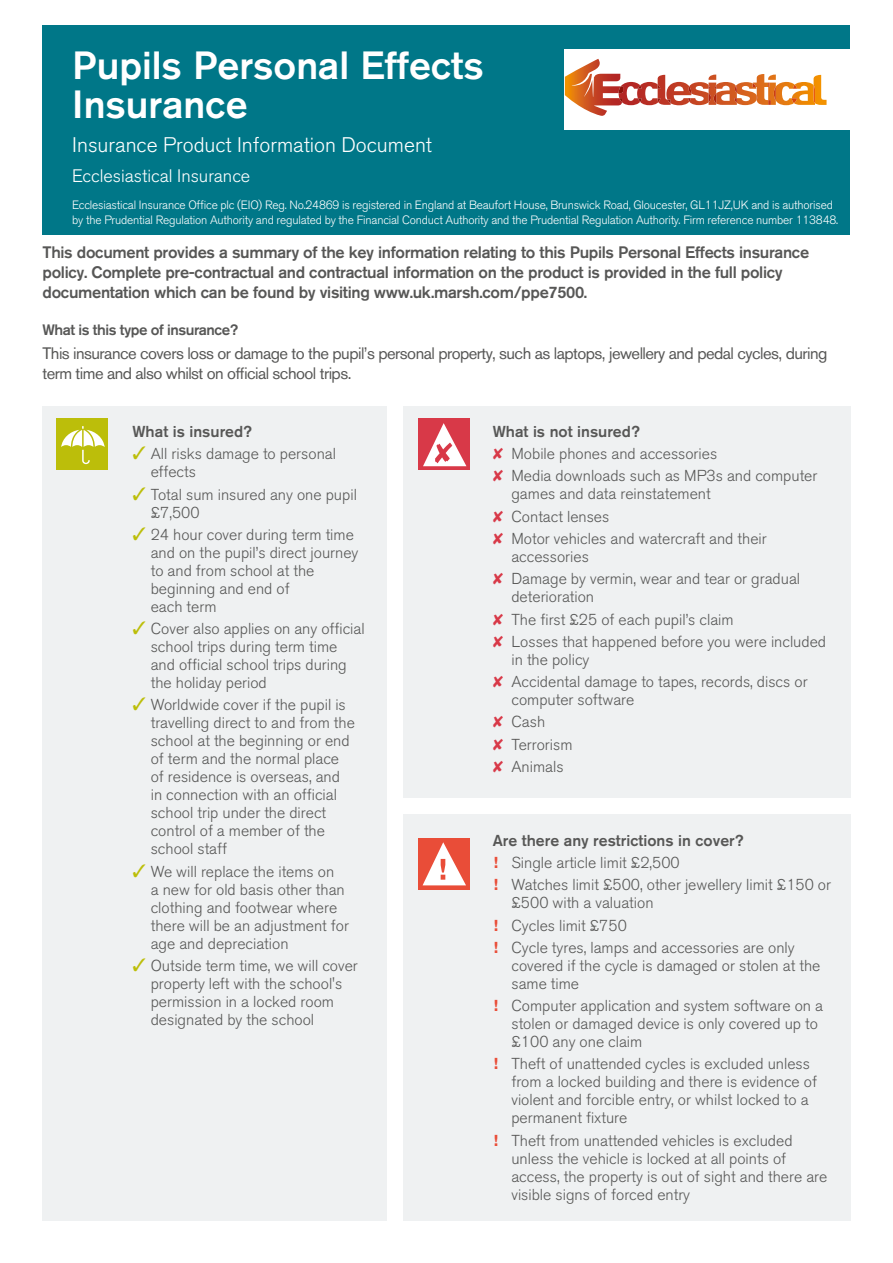
<style>
.page{position:relative;width:893px;height:1263px;background:#fff}
.page>*{position:absolute;margin:0;border:0;box-sizing:border-box;transform-origin:0 0}
.t1{font:500 39px/39px "Akzidenz Grotesk BQ";color:#fff}
.t2{font:300 21px "Akzidenz Grotesk BQ";color:#fff}
.t3{font:300 18px "Akzidenz Grotesk BQ";color:#fff}
.t4{font:500 16.5px/19.8px "Akzidenz Grotesk BQ";letter-spacing:-.02em;color:#575756}
.t5{font:16.5px/19.8px "Akzidenz Grotesk BQ";letter-spacing:-.03em;color:#575756}
.t6{font:300 15.75px/18px "Akzidenz Grotesk BQ";color:#575756}
.t7{font:500 15.75px "Akzidenz Grotesk BQ";color:#575756}
.t8{font:500 15px "Akzidenz Grotesk BQ";letter-spacing:-.03em;color:#575756}
.t9{font:300 12px/14.4px "Akzidenz Grotesk BQ";letter-spacing:-.015em;color:#fff}
.s1{color:#bcbe0a}
.s2{font-weight:500}
.s3{font-weight:700;color:#e94d38}
</style>
<div class="page">
<div style="left:43px;top:406px;width:344px;height:814px;background:#eff1f2"></div>
<div style="left:403px;top:406px;width:447px;height:391px;background:#eff1f2"></div>
<div style="left:57px;top:419px;width:51px;height:51px;background:#bcbe0a"></div>
<div style="left:403px;top:814px;width:447px;height:406px;background:#eff1f2"></div>
<div style="left:418px;top:419px;width:51px;height:51px;background:#d83948"></div>
<div style="left:418px;top:838px;width:51px;height:51px;background:#e94d38"></div>
<svg style="left:423px;top:423px;width:43px;height:43px"></svg>
<svg style="left:423px;top:842px;width:43px;height:43px"></svg>
<svg style="left:61px;top:426px;width:44px;height:38px"></svg>
<div style="left:43px;top:26px;width:807px;height:209px;background:#078"></div>
<div style="left:564px;top:49px;width:286px;height:81px;background:#fff"></div>
<svg style="left:565px;top:59px;width:261px;height:57px"></svg>
<h1 class="t1" style="left:72px;top:45px;width:413px">Pupils Personal Effects<br>Insurance</h1>
<h2 class="t2" style="left:72px;top:133px;width:361px">Insurance Product Information Document</h2>
<p class="t3" style="left:72px;top:166px;width:180px">Ecclesiastical Insurance</p>
<p class="t9" style="left:72px;top:198px;width:767px">Ecclesiastical Insurance Office plc (EIO) Reg. No.24869 is registered in England at Beaufort House, Brunswick Road, Gloucester, GL11JZ,UK and is authorised by the Prudential Regulation Authority and regulated by the Financial Conduct Authority and the Prudential Regulation Authority. Firm reference number 113848.</p>
<p class="t4" style="left:43px;top:242px;width:768px">This document provides a summary of the key information relating to this Pupils Personal Effects insurance policy. Complete pre-contractual and contractual information on the product is provided in the full policy documentation which can be found by visiting www.uk.marsh.com/ppe7500.</p>
<p class="t8" style="left:43px;top:320px;width:197px">What is this type of insurance?</p>
<p class="t5" style="left:43px;top:343px;width:786px">This insurance covers loss or damage to the pupil’s personal property, such as laptops, jewellery and pedal cycles, during term time and also whilst on official school trips.</p>
<p class="t7" style="left:133px;top:422px;width:121px">What is insured?</p>
<p class="t6" style="left:151px;top:445px;width:187px;text-indent:-18px"><span class="s1">✓</span> All risks damage to personal effects</p>
<p class="t6" style="left:151px;top:485px;width:208px;text-indent:-18px"><span class="s1">✓</span> Total sum insured any one pupil £7,500</p>
<p class="t6" style="left:151px;top:526px;width:209px;text-indent:-18px"><span class="s1">✓</span> 24 hour cover during term time and on the pupil’s direct journey to and from school at the beginning and end of<br>each term</p>
<p class="t6" style="left:151px;top:620px;width:215px;text-indent:-18px"><span class="s1">✓</span> Cover also applies on any official school trips during term time and official school trips during the holiday period</p>
<p class="t6" style="left:151px;top:696px;width:206px;text-indent:-18px"><span class="s1">✓</span> Worldwide cover if the pupil is travelling direct to and from the school at the beginning or end of term and the normal place of residence is overseas, and in connection with an official school trip under the direct control of a member of the school staff</p>
<p class="t6" style="left:151px;top:862px;width:200px;text-indent:-18px"><span class="s1">✓</span> We will replace the items on<br>a new for old basis other than clothing and footwear where there will be an adjustment for age and depreciation</p>
<p class="t6" style="left:151px;top:957px;width:209px;text-indent:-18px"><span class="s1">✓</span> Outside term time, we will cover property left with the school's permission in a locked room designated by the school</p>
<p class="t7" style="left:493px;top:422px;width:149px">What is not insured?</p>
<p class="t6" style="left:511px;top:443px;width:307px;line-height:22.2px">Mobile phones and accessories<br>Media downloads such as MP3s and computer</p>
<p class="t6" style="left:511px;top:483px;width:257px;line-height:22.2px">games and data reinstatement<br>Contact lenses<br>Motor vehicles and watercraft and their</p>
<p class="t6" style="left:511px;top:546px;width:290px;line-height:22.2px">accessories<br>Damage by vermin, wear and tear or gradual</p>
<p class="t6" style="left:511px;top:586px;width:316px;line-height:22.2px">deterioration<br>The first £25 of each pupil’s claim<br>Losses that happened before you were included</p>
<p class="t6" style="left:511px;top:648px;width:298px;line-height:22.2px">in the policy<br>Accidental damage to tapes, records, discs or</p>
<p class="t6" style="left:511px;top:689px;width:124px;line-height:22.2px">computer software<br>Cash<br>Terrorism<br>Animals</p>
<p class="t6" style="left:493px;top:829px;width:340px;line-height:22.2px"><span class="s2">Are there any restrictions in cover?<br></span><span class="s3">!</span> Single article limit £2,500<br><span class="s3">!</span> Watches limit £500, other jewellery limit £150 or</p>
<p class="t6" style="left:493px;top:892px;width:303px;line-height:22.2px;text-indent:18px">£500 with a valuation<br><span class="s3">!</span> Cycles limit £750<br><span class="s3">!</span> Cycle tyres, lamps and accessories are only</p>
<p class="t6" style="left:511px;top:957px;width:310px">covered if the cycle is damaged or stolen at the same time</p>
<p class="t6" style="left:511px;top:997px;width:313px;text-indent:-18px"><span class="s3">!</span> Computer application and system software on a stolen or damaged device is only covered up to £100 any one claim</p>
<p class="t6" style="left:511px;top:1055px;width:307px;text-indent:-18px"><span class="s3">!</span> Theft of unattended cycles is excluded unless from a locked building and there is evidence of violent and forcible entry, or whilst locked to a permanent fixture</p>
<p class="t6" style="left:511px;top:1131px;width:317px;text-indent:-18px"><span class="s3">!</span> Theft from unattended vehicles is excluded unless the vehicle is locked at all points of access, the property is out of sight and there are visible signs of forced entry</p>
</div>
